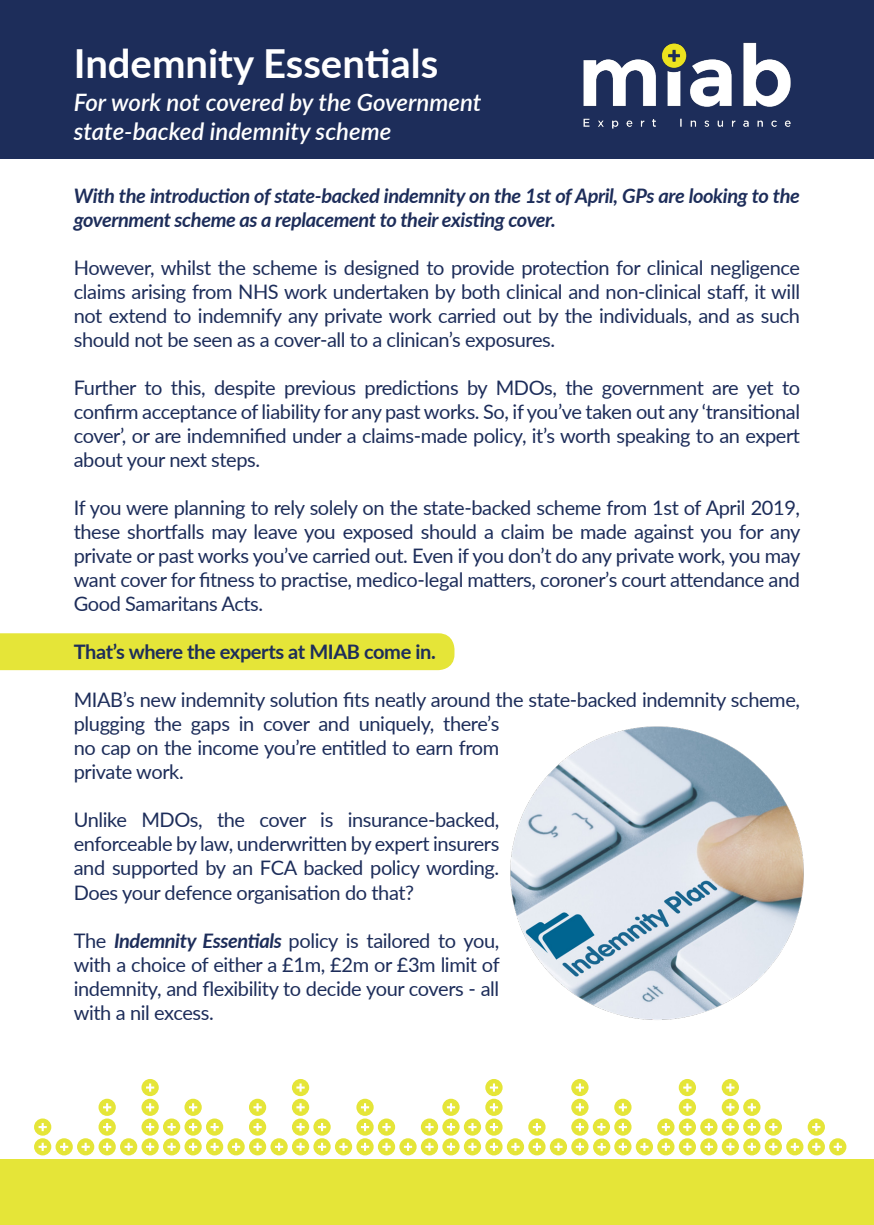
<style>
.page{position:relative;width:874px;height:1225px;background:#fff}
.page>*{position:absolute;margin:0;border:0;box-sizing:border-box;transform-origin:0 0}
.t1{font:700 40px "Lato";color:#fff}
.t2{font:italic 600 24px/28.8px "Lato";color:#fff}
.t3{font:20px/24px "Lato";letter-spacing:-.02em;color:#1d2d5a;text-align:justify}
.t4{font:italic 700 20px/24px "Lato";letter-spacing:-.02em;color:#1d2d5a}
.t5{font:700 20px "Lato";letter-spacing:-.02em;color:#1d2d5a}
.s1{font-weight:700;font-style:italic}
</style>
<div class="page">
<div style="left:0;top:633px;width:454px;height:37px;background:#e5e538"></div>
<div style="left:0;top:0;width:873px;height:159px;background:#1d2d5a"></div>
<img style="left:583px;top:42px;width:208px;height:87px">
<svg style="left:34px;top:1079px;width:812px;height:76px"></svg>
<div style="left:0;top:1159px;width:873px;height:66px;background:#e5e538"></div>
<img style="left:510px;top:726px;width:294px;height:294px">
<p class="t1" style="left:74px;top:34px;width:366px">Indemnity Essentials</p>
<p class="t2" style="left:74px;top:87px;width:409px">For work not covered by the Government state-backed indemnity scheme</p>
<p class="t4" style="left:74px;top:183px;width:727px">With the introduction of state-backed indemnity on the 1st of April, GPs are looking to the government scheme as a replacement to their existing cover.</p>
<p class="t3" style="left:74px;top:255px;width:727px">However, whilst the scheme is designed to provide protection for clinical negligence claims arising from NHS work undertaken by both clinical and non-clinical staff, it will not extend to indemnify any private work carried out by the individuals, and as such should not be seen as a cover-all to a clinican’s exposures.</p>
<p class="t3" style="left:74px;top:375px;width:727px">Further to this, despite previous predictions by MDOs, the government are yet to confirm acceptance of liability for any past works. So, if you’ve taken out any ‘transitional cover’, or are indemnified under a claims-made policy, it’s worth speaking to an expert about your next steps.</p>
<p class="t3" style="left:74px;top:495px;width:728px">If you were planning to rely solely on the state-backed scheme from 1st of April 2019, these shortfalls may leave you exposed should a claim be made against you for any private or past works you’ve carried out. Even if you don’t do any private work, you may want cover for fitness to practise, medico-legal matters, coroner’s court attendance and Good Samaritans Acts.</p>
<p class="t5" style="left:74px;top:637px;width:363px">That’s where the experts at MIAB come in.</p>
<p class="t3" style="left:74px;top:687px;width:727px;text-align:left">MIAB’s new indemnity solution fits neatly around the state-backed indemnity scheme, plugging the gaps in cover and uniquely, there’s<br>no cap on the income you’re entitled to earn from<br>private work.</p>
<p class="t3" style="left:74px;top:807px;width:427px">Unlike MDOs, the cover is insurance-backed, enforceable by law, underwritten by expert insurers and supported by an FCA backed policy wording.<br>Does your defence organisation do that?</p>
<p class="t3" style="left:74px;top:927px;width:427px">The <span class="s1">Indemnity Essentials</span> policy is tailored to you, with a choice of either a £1m, £2m or £3m limit of indemnity, and flexibility to decide your covers - all with a nil excess.</p>
</div>
